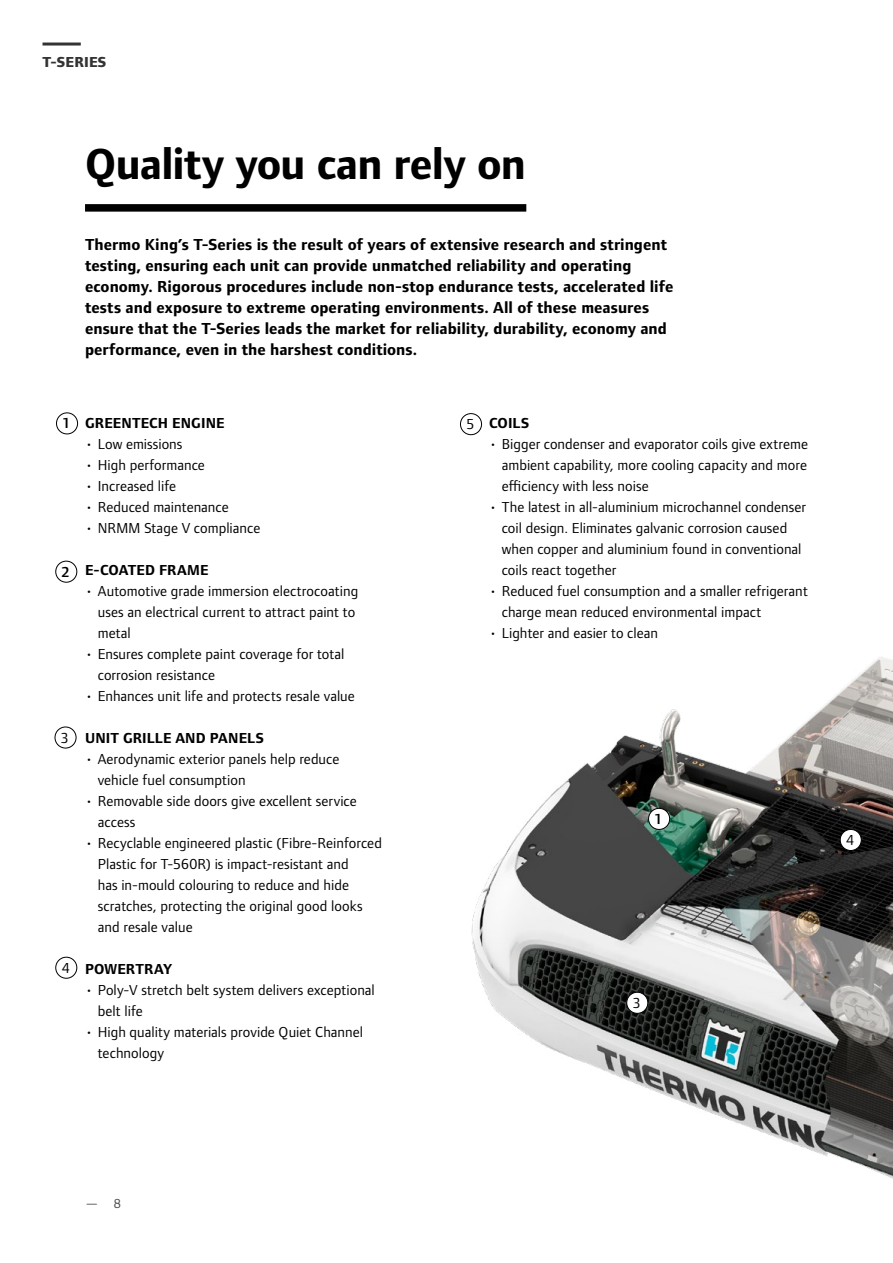
<style>
.page{position:relative;width:893px;height:1263px;background:#fff}
.page>*{position:absolute;margin:0;border:0;box-sizing:border-box;transform-origin:0 0}
.t1{font:700 45px "Foundry Form Sans";letter-spacing:-.015em;color:#000}
.t2{font:700 16.5px/21px "Foundry Form Sans";letter-spacing:.005em;color:#000}
.t3{font:15px/21px "Foundry Form Sans";letter-spacing:.005em;color:#000}
.t4{font:700 15px "Foundry Form Sans";letter-spacing:.01em;color:#000}
.t5{font:800 15px "Foundry Form Sans";letter-spacing:.01em;color:#343233}
.t6{font:600 15px "Foundry Form Sans";color:#000}
.t7{font:13.5px "Foundry Form Sans";color:#4a4a49}
</style>
<div class="page">
<hr style="left:43px;top:43px;width:38px;height:3px;background:#343233">
<img style="left:471px;top:657px;width:422px;height:522px">
<div style="left:85px;top:204px;width:441px;height:8px;background:#000"></div>
<div style="left:55px;top:561px;width:22px;height:22px;border:1px solid #000;border-radius:50%"></div>
<div style="left:55px;top:957px;width:22px;height:22px;border:1px solid #000;border-radius:50%"></div>
<div style="left:840px;top:829px;width:21px;height:21px;background:#fff;border-radius:50%"></div>
<div style="left:840px;top:829px;width:22px;height:22px;border:1px solid #000;border-radius:50%"></div>
<div style="left:55px;top:727px;width:21px;height:21px;border:1px solid #000;border-radius:50%"></div>
<div style="left:627px;top:992px;width:21px;height:21px;background:#fff;border-radius:50%"></div>
<div style="left:626px;top:992px;width:22px;height:22px;border:1px solid #000;border-radius:50%"></div>
<div style="left:460px;top:413px;width:22px;height:22px;border:1px solid #000;border-radius:50%"></div>
<div style="left:56px;top:412px;width:22px;height:22px;border:1px solid #000;border-radius:50%"></div>
<div style="left:649px;top:808px;width:21px;height:21px;background:#fff;border-radius:50%"></div>
<div style="left:648px;top:808px;width:22px;height:22px;border:1px solid #000;border-radius:50%"></div>
<p class="t5" style="left:43px;top:53px;width:65px">T-SERIES</p>
<h1 class="t1" style="left:85px;top:137px;width:442px">Quality you can rely on</h1>
<p class="t2" style="left:85px;top:234px;width:590px">Thermo King’s T-Series is the result of years of extensive research and stringent testing, ensuring each unit can provide unmatched reliability and operating economy. Rigorous procedures include non-stop endurance tests, accelerated life tests and exposure to extreme operating environments. All of these measures ensure that the T-Series leads the market for reliability, durability, economy and performance, even in the harshest conditions.</p>
<p class="t4" style="left:85px;top:414px;width:141px">GREENTECH ENGINE</p>
<p class="t3" style="left:85px;top:433px;width:99px">• Low emissions</p>
<p class="t3" style="left:85px;top:454px;width:121px">• High performance</p>
<p class="t3" style="left:85px;top:475px;width:93px">• Increased life</p>
<p class="t3" style="left:85px;top:496px;width:145px">• Reduced maintenance</p>
<p class="t3" style="left:85px;top:517px;width:177px">• NRMM Stage V compliance</p>
<p class="t4" style="left:85px;top:561px;width:125px">E-COATED FRAME</p>
<p class="t3" style="left:98px;top:580px;width:262px;text-indent:-13px">• Automotive grade immersion electrocoating uses an electrical current to attract paint to metal</p>
<p class="t3" style="left:98px;top:643px;width:248px;text-indent:-13px">• Ensures complete paint coverage for total corrosion resistance</p>
<p class="t3" style="left:85px;top:685px;width:271px">• Enhances unit life and protects resale value</p>
<p class="t4" style="left:85px;top:729px;width:180px">UNIT GRILLE AND PANELS</p>
<p class="t3" style="left:98px;top:748px;width:243px;text-indent:-13px">• Aerodynamic exterior panels help reduce vehicle fuel consumption</p>
<p class="t3" style="left:98px;top:790px;width:260px;text-indent:-13px">• Removable side doors give excellent service access</p>
<p class="t3" style="left:98px;top:832px;width:286px;text-indent:-13px">• Recyclable engineered plastic (Fibre-Reinforced Plastic for T-560R) is impact-resistant and<br>has in-mould colouring to reduce and hide scratches, protecting the original good looks and resale value</p>
<p class="t4" style="left:85px;top:960px;width:89px">POWERTRAY</p>
<p class="t3" style="left:98px;top:979px;width:279px;text-indent:-13px">• Poly-V stretch belt system delivers exceptional belt life</p>
<p class="t3" style="left:98px;top:1021px;width:267px;text-indent:-13px">• High quality materials provide Quiet Channel technology</p>
<p class="t6" style="left:62px;top:415px;width:10px">1</p>
<p class="t3" style="left:466px;top:414px;width:9px">5</p>
<p class="t6" style="left:61px;top:563px;width:10px">2</p>
<p class="t3" style="left:61px;top:727px;width:9px">3</p>
<p class="t3" style="left:62px;top:957px;width:9px">4</p>
<p class="t4" style="left:489px;top:414px;width:42px">COILS</p>
<p class="t3" style="left:502px;top:433px;width:308px;text-align:justify;text-indent:-13px">• Bigger condenser and evaporator coils give extreme ambient capability, more cooling capacity and more efficiency with less noise</p>
<p class="t3" style="left:502px;top:496px;width:306px;text-indent:-13px">• The latest in all-aluminium microchannel condenser coil design. Eliminates galvanic corrosion caused when copper and aluminium found in conventional coils react together</p>
<p class="t3" style="left:502px;top:580px;width:308px;text-indent:-13px">• Reduced fuel consumption and a smaller refrigerant charge mean reduced environmental impact</p>
<p class="t3" style="left:489px;top:622px;width:171px">• Lighter and easier to clean</p>
<p class="t6" style="left:654px;top:810px;width:10px">1</p>
<p class="t3" style="left:633px;top:992px;width:9px">3</p>
<p class="t3" style="left:846px;top:829px;width:9px">4</p>
<p class="t7" style="left:85px;top:1195px;width:37px">— 8</p>
</div>
